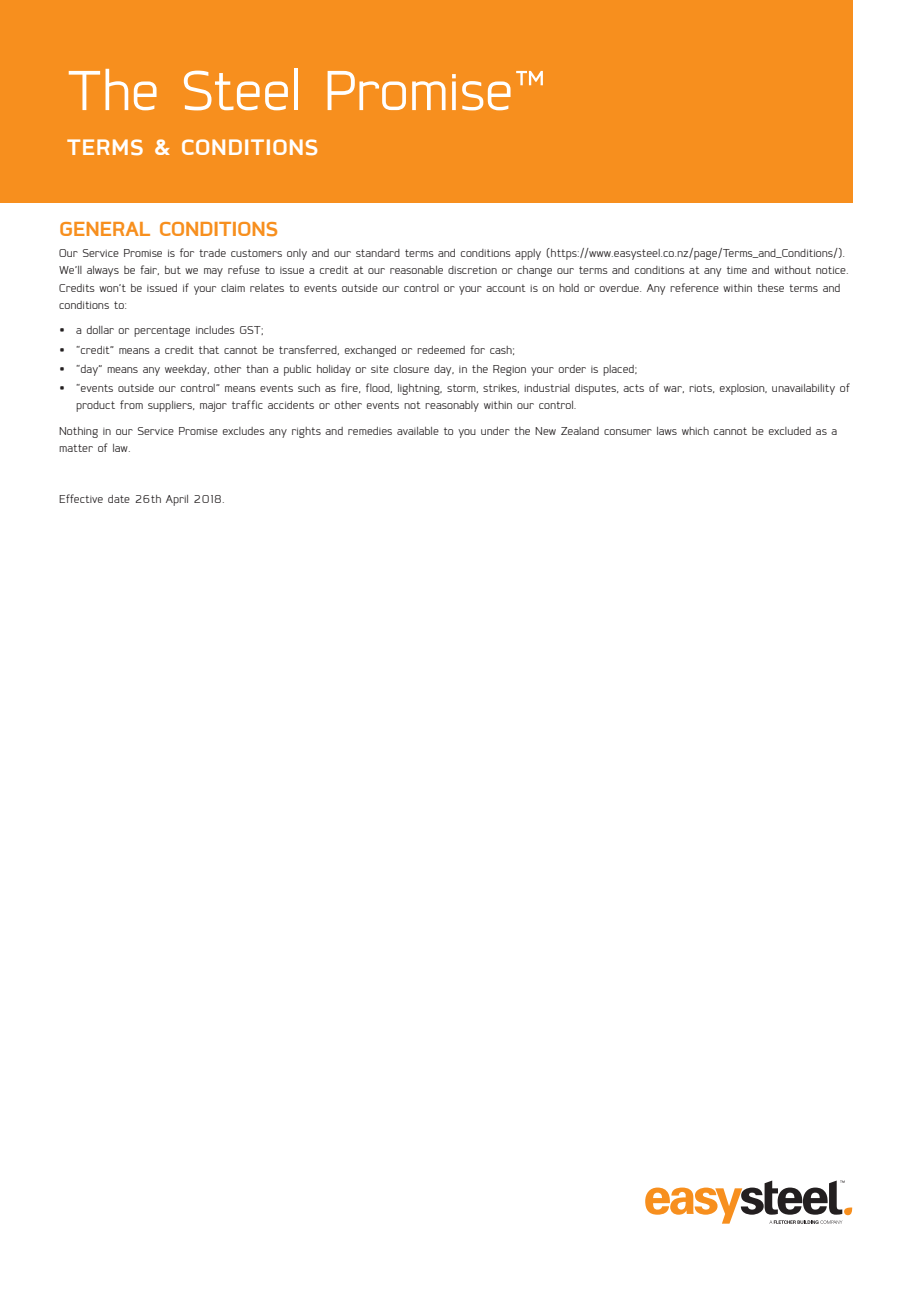
<style>
.page{position:relative;width:919px;height:1289px;background:#fff}
.page>*{position:absolute;margin:0;border:0;box-sizing:border-box;transform-origin:0 0}
.t1{font:70.65px "Coupe";letter-spacing:-.01em;color:#fff}
.t2{font:700 26.25px "Coupe";letter-spacing:.03em;color:#fff}
.t3{font:700 24px "Coupe";color:#f78f1e}
.t4{font:14.25px/17.1px "Coupe";color:#231f20}
</style>
<div class="page">
<svg style="left:645px;top:1180px;width:207px;height:43px"></svg>
<div style="left:0;top:0;width:852px;height:203px;background:#f78f1e"></div>
<h1 class="t1" style="left:67px;top:56px;width:481px">The Steel Promise™</h1>
<h2 class="t2" style="left:67px;top:133px;width:253px">TERMS &amp; CONDITIONS</h2>
<h3 class="t3" style="left:59px;top:216px;width:220px">GENERAL CONDITIONS</h3>
<p class="t4" style="left:59px;top:245px;width:791px">Our Service Promise is for trade customers only and our standard terms and conditions apply (https://www.easysteel.co.nz/page/Terms_and_Conditions/).<br>We’ll always be fair, but we may refuse to issue a credit at our reasonable discretion or change our terms and conditions at any time and without notice.<br>Credits won’t be issued if your claim relates to events outside our control or your account is on hold or overdue. Any reference within these terms and conditions to:</p>
<p class="t4" style="left:59px;top:322px;width:206px">• a dollar or percentage includes GST;</p>
<p class="t4" style="left:59px;top:341px;width:457px">• “credit” means a credit that cannot be transferred, exchanged or redeemed for cash;</p>
<p class="t4" style="left:59px;top:360px;width:579px">• “day” means any weekday, other than a public holiday or site closure day, in the Region your order is placed;</p>
<p class="t4" style="left:76px;top:379px;width:775px;text-indent:-17px">• “events outside our control” means events such as fire, flood, lightning, storm, strikes, industrial disputes, acts of war, riots, explosion, unavailability of product from suppliers, major traffic accidents or other events not reasonably within our control.</p>
<p class="t4" style="left:59px;top:422px;width:779px">Nothing in our Service Promise excludes any rights and remedies available to you under the New Zealand consumer laws which cannot be excluded as a matter of law.</p>
<p class="t4" style="left:59px;top:490px;width:167px">Effective date 26th April 2018.</p>
</div>
